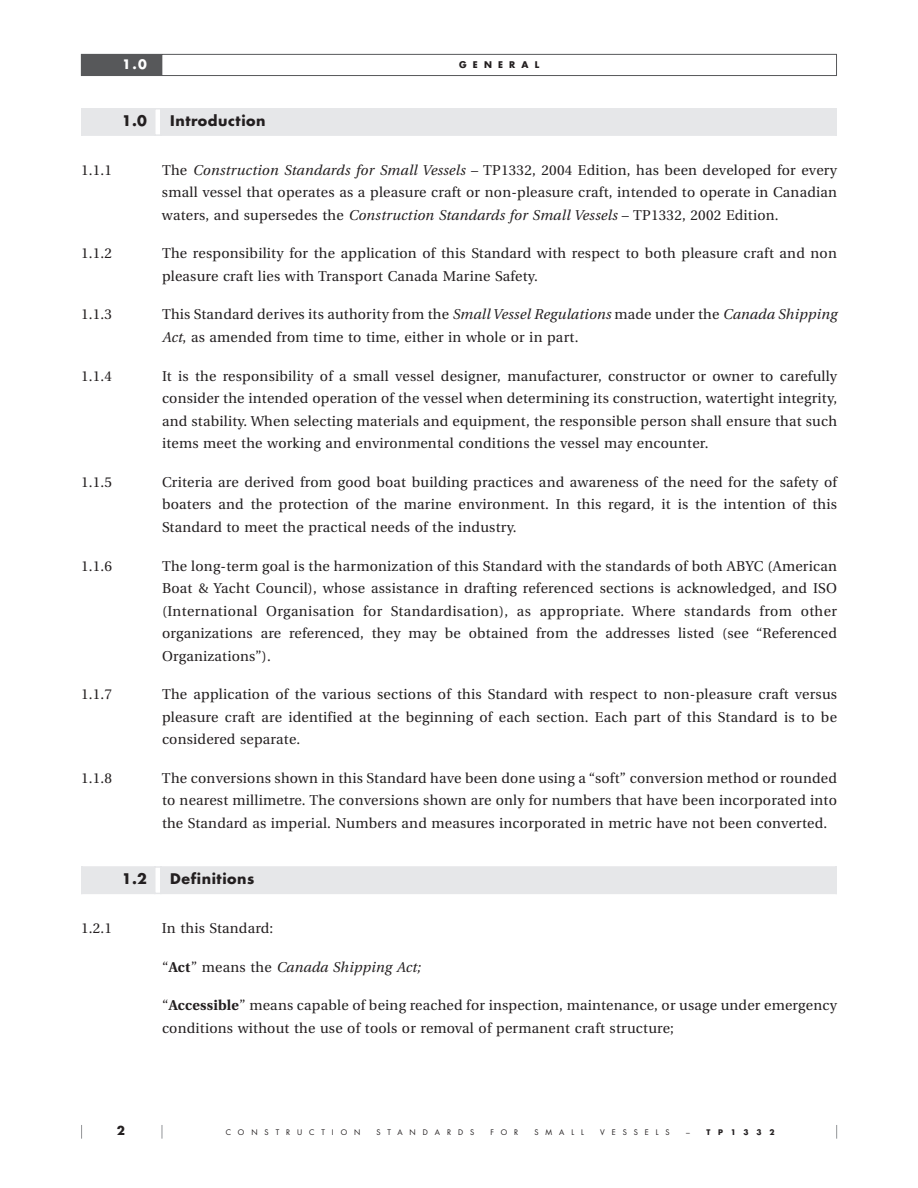
<style>
.page{position:relative;width:918px;height:1188px;background:#fff}
.page>*{position:absolute;margin:0;border:0;box-sizing:border-box;transform-origin:0 0}
.t1{font:14.25px/22.5px "Utopia";letter-spacing:.015em;color:#231f20;text-align:justify}
.t2{font:italic 14.25px "Utopia";letter-spacing:.015em;color:#231f20}
.t3{font:700 14.25px "Futura";letter-spacing:.04em;color:#231f20}
.t4{font:700 12.75px "Futura";color:#fff}
.t5{font:700 12px "Futura";color:#231f20}
.t6{font:700 9px "Futura";letter-spacing:.685em;color:#231f20}
.t7{font:7.5px "Futura";letter-spacing:.925em;color:#231f20}
.t8{font:700 7.5px "Futura";letter-spacing:1.03em;color:#231f20}
.s1{font-style:italic}
.s2{font-style:normal}
.s3{font-weight:700;font-style:normal}
.s4{font-weight:700}
.s5{font-weight:400}
</style>
<div class="page">
<div style="left:82px;top:867px;width:73px;height:26px;background:#e6e7e9"></div>
<div style="left:161px;top:867px;width:675px;height:26px;background:#e6e7e9"></div>
<svg style="left:81px;top:868px;width:1px;height:25px"></svg>
<hr style="left:154px;top:866px;width:2px;height:28px;background:#e6e7e9">
<hr style="left:160px;top:866px;width:2px;height:28px;background:#e6e7e9">
<svg style="left:836px;top:868px;width:1px;height:25px"></svg>
<hr style="left:81px;top:866px;width:756px;height:2px;background:#e6e7e9">
<hr style="left:81px;top:893px;width:756px;height:1px;background:#e6e7e9">
<div style="left:82px;top:109px;width:73px;height:26px;background:#e6e7e9"></div>
<div style="left:161px;top:109px;width:675px;height:26px;background:#e6e7e9"></div>
<svg style="left:81px;top:110px;width:1px;height:24px"></svg>
<hr style="left:154px;top:108px;width:2px;height:28px;background:#e6e7e9">
<hr style="left:160px;top:108px;width:2px;height:28px;background:#e6e7e9">
<svg style="left:836px;top:110px;width:1px;height:24px"></svg>
<hr style="left:81px;top:108px;width:756px;height:2px;background:#e6e7e9">
<hr style="left:81px;top:134px;width:756px;height:2px;background:#e6e7e9">
<div style="left:81px;top:54px;width:81px;height:22px;background:#57585a"></div>
<svg style="left:836px;top:55px;width:1px;height:20px"></svg>
<hr style="left:81px;top:54px;width:756px;height:1px;background:#57585a">
<hr style="left:81px;top:75px;width:756px;height:1px;background:#57585a">
<svg style="left:81px;top:1125px;width:1px;height:14px"></svg>
<svg style="left:162px;top:1125px;width:1px;height:14px"></svg>
<svg style="left:836px;top:1125px;width:1px;height:14px"></svg>
<p class="t4" style="left:122px;top:59px;width:26px">1.0</p>
<p class="t6" style="left:459px;top:61px;width:82px">GENERAL</p>
<p class="t3" style="left:122px;top:114px;width:27px">1.0</p>
<p class="t3" style="left:170px;top:114px;width:97px">Introduction</p>
<p class="t1" style="left:81px;top:160px;width:33px">1.1.1</p>
<p class="t1" style="left:162px;top:160px;width:677px">The <span class="s1">Construction Standards for Small Vessels</span> – TP1332, 2004 Edition, has been developed for every small vessel that operates as a pleasure craft or non-pleasure craft, intended to operate in Canadian waters, and supersedes the <span class="s1">Construction Standards for Small Vessels</span> – TP1332, 2002 Edition.</p>
<p class="t1" style="left:81px;top:243px;width:33px">1.1.2</p>
<p class="t1" style="left:162px;top:243px;width:676px">The responsibility for the application of this Standard with respect to both pleasure craft and non pleasure craft lies with Transport Canada Marine Safety.</p>
<p class="t1" style="left:81px;top:305px;width:33px">1.1.3</p>
<p class="t1" style="left:162px;top:305px;width:676px">This Standard derives its authority from the <span class="s1">Small Vessel Regulations</span> made under the <span class="s1">Canada Shipping<br>Act</span>, as amended from time to time, either in whole or in part.</p>
<p class="t1" style="left:81px;top:366px;width:33px">1.1.4</p>
<p class="t1" style="left:162px;top:366px;width:677px">It is the responsibility of a small vessel designer, manufacturer, constructor or owner to carefully consider the intended operation of the vessel when determining its construction, watertight integrity, and stability. When selecting materials and equipment, the responsible person shall ensure that such items meet the working and environmental conditions the vessel may encounter.</p>
<p class="t1" style="left:81px;top:472px;width:33px">1.1.5</p>
<p class="t1" style="left:162px;top:472px;width:677px">Criteria are derived from good boat building practices and awareness of the need for the safety of boaters and the protection of the marine environment. In this regard, it is the intention of this Standard to meet the practical needs of the industry.</p>
<p class="t1" style="left:81px;top:556px;width:33px">1.1.6</p>
<p class="t1" style="left:162px;top:556px;width:677px">The long-term goal is the harmonization of this Standard with the standards of both ABYC (American Boat &amp; Yacht Council), whose assistance in drafting referenced sections is acknowledged, and ISO (International Organisation for Standardisation), as appropriate. Where standards from other organizations are referenced, they may be obtained from the addresses listed (see “Referenced Organizations”).</p>
<p class="t1" style="left:81px;top:684px;width:33px">1.1.7</p>
<p class="t1" style="left:162px;top:684px;width:677px">The application of the various sections of this Standard with respect to non-pleasure craft versus pleasure craft are identified at the beginning of each section. Each part of this Standard is to be considered separate.</p>
<p class="t1" style="left:81px;top:768px;width:33px">1.1.8</p>
<p class="t1" style="left:162px;top:768px;width:677px">The conversions shown in this Standard have been done using a “soft” conversion method or rounded to nearest millimetre. The conversions shown are only for numbers that have been incorporated into the Standard as imperial. Numbers and measures incorporated in metric have not been converted.</p>
<p class="t3" style="left:122px;top:872px;width:27px">1.2</p>
<p class="t3" style="left:170px;top:872px;width:86px">Definitions</p>
<p class="t1" style="left:81px;top:918px;width:33px">1.2.1</p>
<p class="t1" style="left:162px;top:918px;width:113px">In this Standard:</p>
<p class="t2" style="left:162px;top:961px;width:260px"><span class="s2">“</span><span class="s3">Act</span><span class="s2">” means the</span> Canada Shipping Act;</p>
<p class="t1" style="left:162px;top:995px;width:677px">“<span class="s4">Accessible</span>” means capable of being reached for inspection, maintenance, or usage under emergency conditions without the use of tools or removal of permanent craft structure;</p>
<p class="t5" style="left:117px;top:1125px;width:10px">2</p>
<p class="t7" style="left:226px;top:1129px;width:136px">CONSTRUCTION</p>
<p class="t7" style="left:376px;top:1129px;width:99px">STANDARDS</p>
<p class="t7" style="left:490px;top:1129px;width:29px">FOR</p>
<p class="t7" style="left:535px;top:1129px;width:51px">SMALL</p>
<p class="t7" style="left:600px;top:1129px;width:71px">VESSELS</p>
<p class="t8" style="left:686px;top:1129px;width:90px"><span class="s5">–</span> TP1332</p>
</div>
